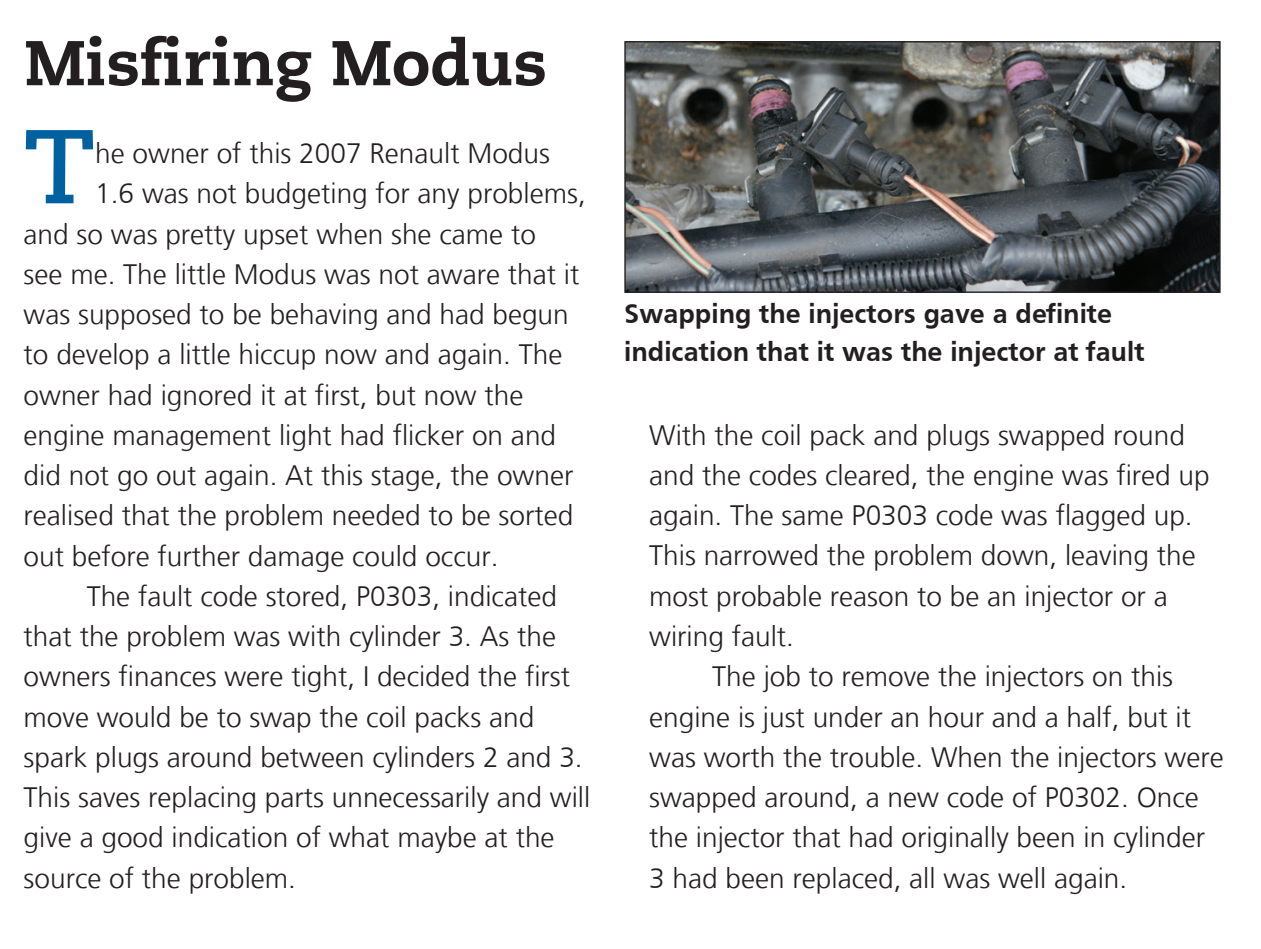
<style>
.page{position:relative;width:1261px;height:949px;background:#fff}
.page>*{position:absolute;margin:0;border:0;box-sizing:border-box;transform-origin:0 0}
.t1{font:700 104.65px "Caecilia";color:#0060a0}
.t2{font:800 63px "Caecilia LT";color:#231f20}
.t3{font:300 28px/40.2px "Frutiger LT";color:#231f20}
.t4{font:700 28px/38.5px "Frutiger";color:#231f20}
</style>
<div class="page">
<img style="left:626px;top:43px;width:592px;height:248px">
<div style="left:624px;top:41px;width:596px;height:252px;border:1px solid #231f20"></div>
<h2 class="t2" style="left:25px;top:24px;width:524px">Misfiring Modus</h2>
<h1 class="t1" style="left:24px;top:105px;width:73px">T</h1>
<p class="t3" style="left:95px;top:134px;width:456px">he owner of this 2007 Renault Modus</p>
<p class="t3" style="left:95px;top:174px;width:492px">1.6 was not budgeting for any problems,</p>
<p class="t3" style="left:24px;top:214px;width:513px">and so was pretty upset when she came to</p>
<p class="t3" style="left:24px;top:254px;width:557px">see me. The little Modus was not aware that it</p>
<p class="t3" style="left:24px;top:295px;width:546px">was supposed to be behaving and had begun</p>
<p class="t3" style="left:24px;top:335px;width:540px">to develop a little hiccup now and again. The</p>
<p class="t3" style="left:24px;top:375px;width:501px">owner had ignored it at first, but now the</p>
<p class="t3" style="left:24px;top:415px;width:534px">engine management light had flicker on and</p>
<p class="t3" style="left:24px;top:455px;width:551px">did not go out again. At this stage, the owner</p>
<p class="t3" style="left:24px;top:496px;width:551px">realised that the problem needed to be sorted</p>
<p class="t3" style="left:24px;top:536px;width:476px">out before further damage could occur.</p>
<p class="t3" style="left:87px;top:576px;width:471px">The fault code stored, P0303, indicated</p>
<p class="t3" style="left:24px;top:616px;width:534px">that the problem was with cylinder 3. As the</p>
<p class="t3" style="left:24px;top:657px;width:548px">owners finances were tight, I decided the first</p>
<p class="t3" style="left:24px;top:697px;width:512px">move would be to swap the coil packs and</p>
<p class="t3" style="left:24px;top:737px;width:560px">spark plugs around between cylinders 2 and 3.</p>
<p class="t3" style="left:24px;top:777px;width:568px">This saves replacing parts unnecessarily and will</p>
<p class="t3" style="left:24px;top:818px;width:532px">give a good indication of what maybe at the</p>
<p class="t3" style="left:24px;top:858px;width:274px">source of the problem.</p>
<p class="t4" style="left:624px;top:294px;width:522px">Swapping the injectors gave a definite indication that it was the injector at fault</p>
<p class="t3" style="left:649px;top:415px;width:562px">With the coil pack and plugs swapped round and the codes cleared, the engine was fired up again. The same P0303 code was flagged up.<br>This narrowed the problem down, leaving the most probable reason to be an injector or a wiring fault.</p>
<p class="t3" style="left:649px;top:656px;width:576px;text-indent:63px">The job to remove the injectors on this engine is just under an hour and a half, but it was worth the trouble. When the injectors were swapped around, a new code of P0302. Once the injector that had originally been in cylinder 3 had been replaced, all was well again.</p>
</div>
